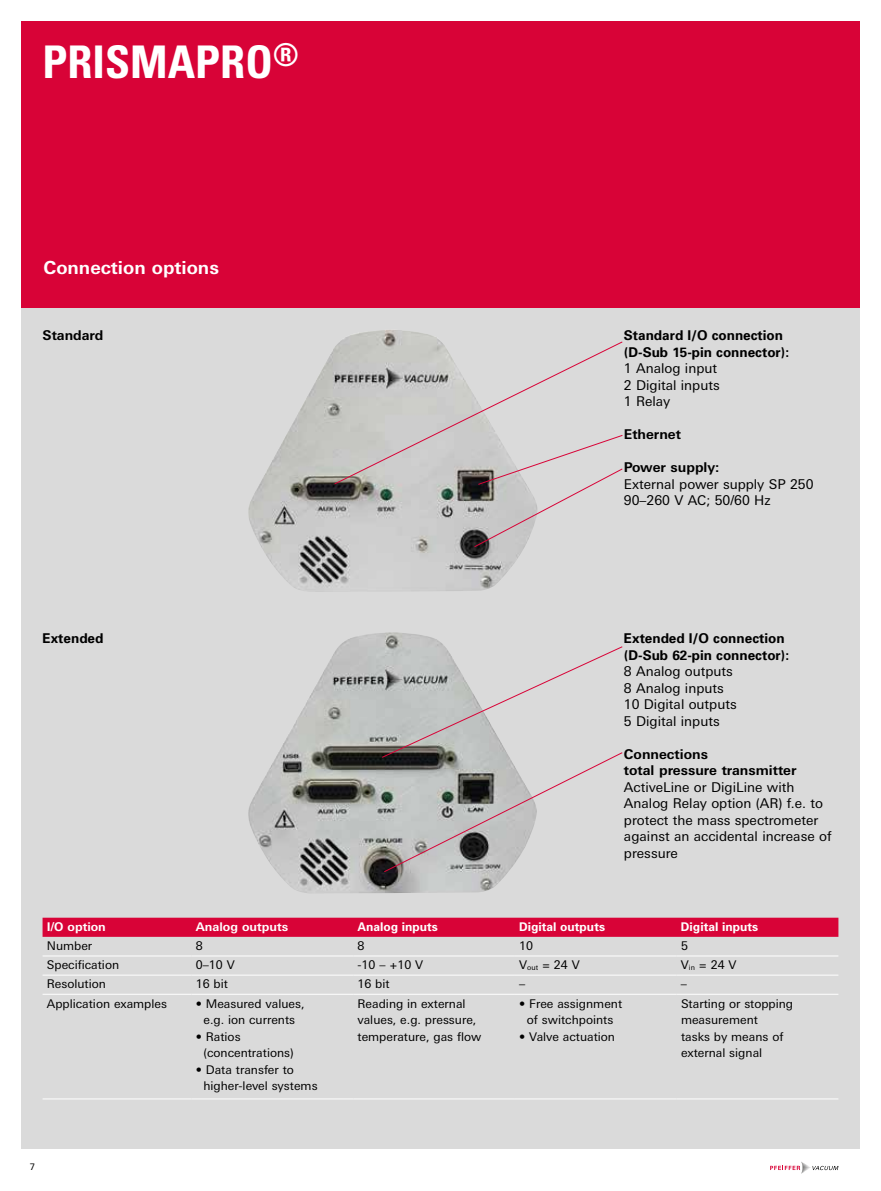
<style>
.page{position:relative;width:881px;height:1191px;background:#fff}
.page>*{position:absolute;margin:0;border:0;box-sizing:border-box;transform-origin:0 0}
.t1{font:700 condensed 45px "Univers";color:#fff}
.t2{font:700 18px "Univers Next W1 G";color:#fff}
.t3{font:13.5px/16.5px "Univers Next W1 G";color:#000}
.t4{font:700 13.5px/16.5px "Univers";color:#000}
.t5{font:700 13.5px/16.5px "Univers Next W1 G";color:#000}
.t6{font:12px/16.5px "Univers Next W1 G";color:#000}
.t7{font:700 12px "Univers";color:#fff}
.t8{font:700 12px "Univers Next W1 G";color:#fff}
.t9{font:9px "Univers Next W1 G";color:#000}
</style>
<div class="page">
<svg style="left:770px;top:1161px;width:68px;height:12px"></svg>
<div style="left:21px;top:21px;width:838px;height:287px;background:#d80337"></div>
<div style="left:21px;top:308px;width:838px;height:840px;background:#dadada"></div>
<img style="left:248px;top:330px;width:276px;height:262px">
<img style="left:248px;top:632px;width:260px;height:261px">
<div style="left:43px;top:917px;width:795px;height:19px;background:#d80337"></div>
<hr style="left:43px;top:955px;width:148px;height:1px;background:#fff">
<hr style="left:191px;top:955px;width:162px;height:1px;background:#fff">
<hr style="left:353px;top:955px;width:161px;height:1px;background:#fff">
<hr style="left:514px;top:955px;width:162px;height:1px;background:#fff">
<hr style="left:676px;top:955px;width:162px;height:1px;background:#fff">
<hr style="left:43px;top:974px;width:148px;height:1px;background:#fff">
<hr style="left:191px;top:974px;width:162px;height:1px;background:#fff">
<hr style="left:353px;top:974px;width:161px;height:1px;background:#fff">
<hr style="left:514px;top:974px;width:162px;height:1px;background:#fff">
<hr style="left:676px;top:974px;width:162px;height:1px;background:#fff">
<hr style="left:43px;top:994px;width:148px;height:1px;background:#fff">
<hr style="left:191px;top:994px;width:162px;height:1px;background:#fff">
<hr style="left:353px;top:994px;width:161px;height:1px;background:#fff">
<hr style="left:514px;top:994px;width:162px;height:1px;background:#fff">
<hr style="left:676px;top:994px;width:162px;height:1px;background:#fff">
<hr style="left:43px;top:1098px;width:148px;height:1px;background:#fff">
<hr style="left:191px;top:1098px;width:162px;height:1px;background:#fff">
<hr style="left:353px;top:1098px;width:161px;height:1px;background:#fff">
<hr style="left:514px;top:1098px;width:162px;height:1px;background:#fff">
<hr style="left:676px;top:1098px;width:162px;height:1px;background:#fff">
<svg style="left:381px;top:646px;width:242px;height:226px"></svg>
<svg style="left:333px;top:341px;width:290px;height:207px"></svg>
<h1 class="t1" style="left:43px;top:35px;width:258px">PRISMAPRO<sup>®</sup></h1>
<h2 class="t2" style="left:43px;top:256px;width:177px">Connection options</h2>
<p class="t5" style="left:43px;top:327px;width:62px">Standard</p>
<p class="t4" style="left:623px;top:327px;width:167px">Standard I/O connection (D-Sub 15-pin connector):</p>
<p class="t3" style="left:623px;top:360px;width:97px">1 Analog input<br>2 Digital inputs<br>1 Relay</p>
<p class="t5" style="left:623px;top:426px;width:58px">Ethernet</p>
<p class="t5" style="left:623px;top:459px;width:97px">Power supply:</p>
<p class="t3" style="left:623px;top:476px;width:191px">External power supply SP 250<br>90–260 V AC; 50/60 Hz</p>
<p class="t4" style="left:43px;top:630px;width:62px">Extended</p>
<p class="t4" style="left:623px;top:630px;width:167px">Extended I/O connection (D-Sub 62-pin connector):</p>
<p class="t3" style="left:623px;top:663px;width:114px">8 Analog outputs<br>8 Analog inputs<br>10 Digital outputs<br>5 Digital inputs</p>
<p class="t5" style="left:623px;top:745px;width:174px">Connections<br>total pressure transmitter</p>
<p class="t3" style="left:623px;top:778px;width:209px">ActiveLine or DigiLine with<br>Analog Relay option (AR) f.e. to protect the mass spectrometer against an accidental increase of pressure</p>
<p class="t8" style="left:47px;top:919px;width:60px">I/O option</p>
<p class="t8" style="left:196px;top:919px;width:94px">Analog outputs</p>
<p class="t7" style="left:357px;top:920px;width:82px">Analog inputs</p>
<p class="t7" style="left:519px;top:920px;width:87px">Digital outputs</p>
<p class="t7" style="left:680px;top:920px;width:79px">Digital inputs</p>
<p class="t6" style="left:47px;top:937px;width:47px">Number</p>
<p class="t6" style="left:196px;top:937px;width:8px">8</p>
<p class="t6" style="left:357px;top:937px;width:8px">8</p>
<p class="t6" style="left:519px;top:937px;width:15px">10</p>
<p class="t6" style="left:680px;top:937px;width:8px">5</p>
<p class="t6" style="left:47px;top:956px;width:74px">Specification</p>
<p class="t6" style="left:196px;top:956px;width:40px">0–10 V</p>
<p class="t6" style="left:357px;top:956px;width:67px">-10 – +10 V</p>
<p class="t6" style="left:519px;top:956px;width:62px">V<sub>out</sub> = 24 V</p>
<p class="t6" style="left:680px;top:956px;width:57px">V<sub>in</sub> = 24 V</p>
<p class="t6" style="left:47px;top:976px;width:61px">Resolution</p>
<p class="t6" style="left:196px;top:976px;width:34px">16 bit</p>
<p class="t6" style="left:357px;top:976px;width:34px">16 bit</p>
<p class="t6" style="left:519px;top:976px;width:8px">–</p>
<p class="t6" style="left:680px;top:976px;width:8px">–</p>
<p class="t6" style="left:47px;top:995px;width:122px">Application examples</p>
<p class="t6" style="left:196px;top:995px;width:110px;text-align:center">• Measured values, e.g. ion currents</p>
<p class="t6" style="left:203px;top:1028px;width:92px;text-indent:-8px">• Ratios (concentrations)</p>
<p class="t6" style="left:203px;top:1061px;width:116px;text-indent:-8px">• Data transfer to higher-level systems</p>
<p class="t6" style="left:680px;top:995px;width:114px">Starting or stopping measurement<br>tasks by means of external signal</p>
<p class="t6" style="left:357px;top:995px;width:125px">Reading in external values, e.g. pressure, temperature, gas flow</p>
<p class="t6" style="left:519px;top:995px;width:104px;text-align:center">• Free assignment of switchpoints</p>
<p class="t6" style="left:519px;top:1028px;width:97px">• Valve actuation</p>
<p class="t9" style="left:30px;top:1161px;width:7px">7</p>
</div>
